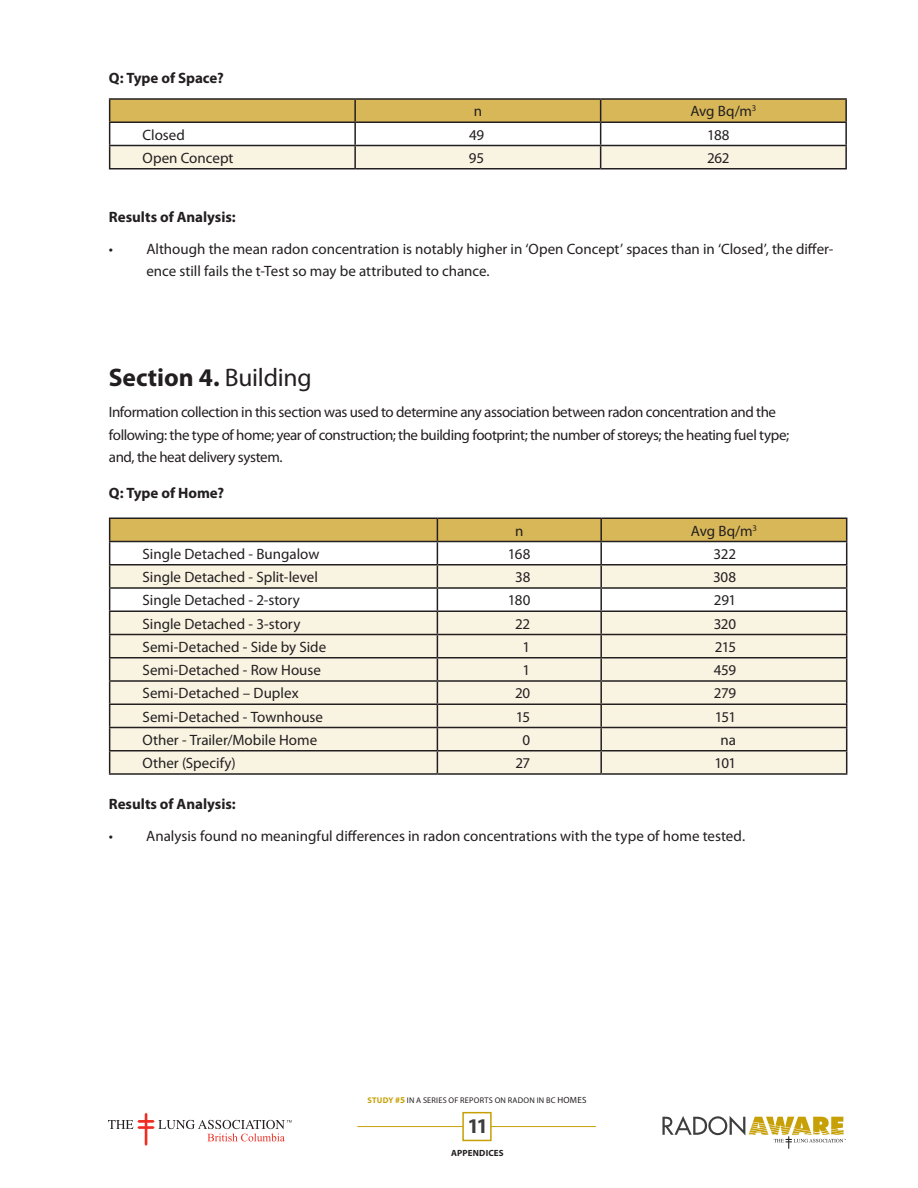
<style>
.page{position:relative;width:918px;height:1188px;background:#fff}
.page>*{position:absolute;margin:0;border:0;box-sizing:border-box;transform-origin:0 0}
.t1{font:700 25.5px "Myriad Pro";letter-spacing:-.005em;color:#231f20}
.t2{font:700 21px "Myriad Pro";color:#3e3e3f}
.t3{font:15px/22.5px "Myriad Pro";letter-spacing:-.005em;color:#231f20}
.t4{font:15px/22.5px "Myriad Pro";letter-spacing:-.03em;color:#231f20}
.t5{font:700 15px "Myriad Pro";color:#231f20}
.t6{font:700 9px "Myriad Pro";letter-spacing:.02em;color:#231f20}
.t7{font:8.25px "Myriad Pro";letter-spacing:.03em;color:#231f20}
.s1{font-weight:400}
.s2{font-weight:700;color:#c7a006}
.s3{font-weight:700;font-size:9px;color:#c7a006}
.s4{font-size:9px}
</style>
<div class="page">
<hr style="left:357px;top:1126px;width:239px;height:1px;background:#c7a006">
<svg style="left:108px;top:1113px;width:184px;height:33px"></svg>
<div style="left:462px;top:1112px;width:30px;height:29px;background:#fff;border:2px solid #c7a006"></div>
<svg style="left:662px;top:1116px;width:184px;height:33px"></svg>
<hr style="left:109px;top:98px;width:246px;height:2px;background:#231f20">
<hr style="left:355px;top:98px;width:246px;height:2px;background:#231f20">
<hr style="left:601px;top:98px;width:246px;height:2px;background:#231f20">
<hr style="left:845px;top:100px;width:2px;height:22px;background:#231f20">
<hr style="left:601px;top:122px;width:246px;height:1px;background:#231f20">
<hr style="left:845px;top:123px;width:2px;height:22px;background:#231f20">
<hr style="left:601px;top:145px;width:246px;height:1px;background:#231f20">
<svg style="left:109px;top:99px;width:737px;height:69px"></svg>
<hr style="left:845px;top:146px;width:2px;height:22px;background:#231f20">
<hr style="left:109px;top:168px;width:246px;height:2px;background:#231f20">
<hr style="left:355px;top:168px;width:246px;height:2px;background:#231f20">
<hr style="left:601px;top:168px;width:246px;height:2px;background:#231f20">
<svg style="left:109px;top:518px;width:738px;height:255px"></svg>
<hr style="left:109px;top:773px;width:328px;height:2px;background:#231f20">
<hr style="left:437px;top:773px;width:164px;height:2px;background:#231f20">
<hr style="left:601px;top:773px;width:246px;height:2px;background:#231f20">
<p class="t5" style="left:109px;top:70px;width:116px">Q: Type of Space?</p>
<p class="t3" style="left:474px;top:100px;width:10px">n</p>
<p class="t3" style="left:690px;top:100px;width:67px">Avg Bq/m<sup>3</sup></p>
<p class="t3" style="left:143px;top:124px;width:44px">Closed</p>
<p class="t3" style="left:469px;top:124px;width:17px">49</p>
<p class="t3" style="left:707px;top:124px;width:24px">188</p>
<p class="t3" style="left:143px;top:147px;width:92px">Open Concept</p>
<p class="t3" style="left:469px;top:147px;width:17px">95</p>
<p class="t3" style="left:707px;top:147px;width:24px">262</p>
<p class="t5" style="left:109px;top:209px;width:128px">Results of Analysis:</p>
<p class="t3" style="left:146px;top:238px;width:688px;text-indent:-37px">• Although the mean radon concentration is notably higher in ‘Open Concept’ spaces than in ‘Closed’, the differ&shy;ence still fails the t-Test so may be attributed to chance.</p>
<h1 class="t1" style="left:109px;top:363px;width:204px">Section 4. <span class="s1">Building</span></h1>
<p class="t4" style="left:109px;top:401px;width:682px">Information collection in this section was used to determine any association between radon concentration and the following: the type of home; year of construction; the building footprint; the number of storeys; the heating fuel type; and, the heat delivery system.</p>
<p class="t5" style="left:109px;top:485px;width:117px">Q: Type of Home?</p>
<p class="t3" style="left:515px;top:520px;width:10px">n</p>
<p class="t3" style="left:691px;top:520px;width:67px">Avg Bq/m<sup>3</sup></p>
<p class="t3" style="left:143px;top:543px;width:178px">Single Detached - Bungalow</p>
<p class="t3" style="left:508px;top:543px;width:24px">168</p>
<p class="t3" style="left:714px;top:543px;width:24px">322</p>
<p class="t3" style="left:143px;top:566px;width:177px">Single Detached - Split-level</p>
<p class="t3" style="left:515px;top:566px;width:17px">38</p>
<p class="t3" style="left:713px;top:566px;width:25px">308</p>
<p class="t3" style="left:143px;top:589px;width:159px">Single Detached - 2-story</p>
<p class="t3" style="left:508px;top:589px;width:24px">180</p>
<p class="t3" style="left:714px;top:589px;width:24px">291</p>
<p class="t3" style="left:143px;top:613px;width:159px">Single Detached - 3-story</p>
<p class="t3" style="left:515px;top:613px;width:17px">22</p>
<p class="t3" style="left:714px;top:613px;width:24px">320</p>
<p class="t3" style="left:143px;top:636px;width:185px">Semi-Detached - Side by Side</p>
<p class="t3" style="left:523px;top:636px;width:9px">1</p>
<p class="t3" style="left:715px;top:636px;width:23px">215</p>
<p class="t3" style="left:143px;top:659px;width:180px">Semi-Detached - Row House</p>
<p class="t3" style="left:523px;top:659px;width:9px">1</p>
<p class="t3" style="left:714px;top:659px;width:24px">459</p>
<p class="t3" style="left:143px;top:682px;width:158px">Semi-Detached – Duplex</p>
<p class="t3" style="left:515px;top:682px;width:17px">20</p>
<p class="t3" style="left:714px;top:682px;width:24px">279</p>
<p class="t3" style="left:143px;top:706px;width:182px">Semi-Detached - Townhouse</p>
<p class="t3" style="left:516px;top:706px;width:16px">15</p>
<p class="t3" style="left:715px;top:706px;width:23px">151</p>
<p class="t3" style="left:143px;top:729px;width:176px">Other - Trailer/Mobile Home</p>
<p class="t3" style="left:523px;top:729px;width:9px">0</p>
<p class="t3" style="left:721px;top:729px;width:17px">na</p>
<p class="t3" style="left:143px;top:752px;width:95px">Other (Specify)</p>
<p class="t3" style="left:515px;top:752px;width:16px">27</p>
<p class="t3" style="left:714px;top:752px;width:23px">101</p>
<p class="t5" style="left:109px;top:796px;width:128px">Results of Analysis:</p>
<p class="t3" style="left:109px;top:825px;width:638px">• Analysis found no meaningful differences in radon concentrations with the type of home tested.</p>
<p class="t7" style="left:367px;top:1096px;width:220px"><span class="s2">Study</span> <span class="s3">#5</span> in a Series of Reports on Radon in BC <span class="s4">Homes</span></p>
<h2 class="t2" style="left:468px;top:1115px;width:22px">11</h2>
<p class="t6" style="left:451px;top:1148px;width:54px">APPENDICES</p>
</div>
